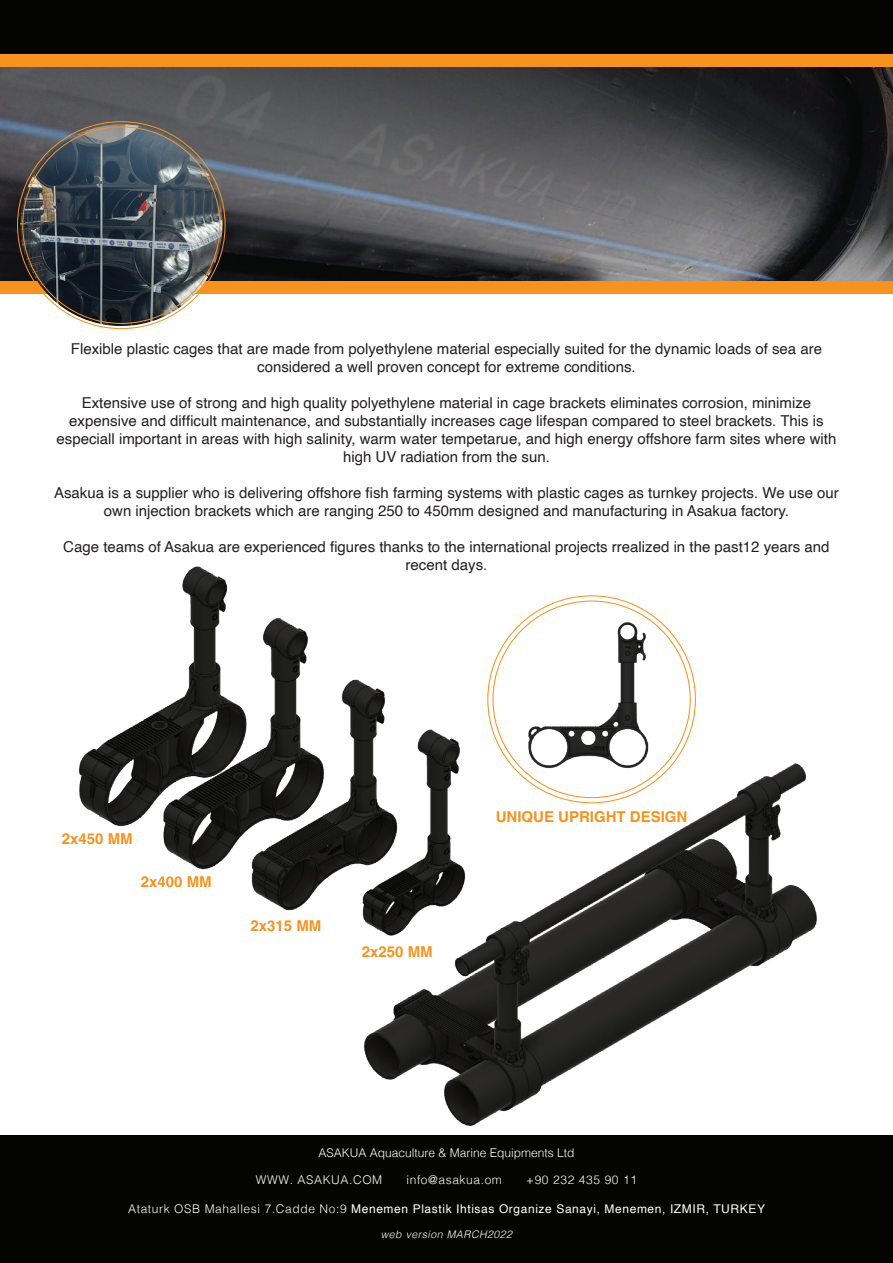
<style>
.page{position:relative;width:893px;height:1263px;background:#fff}
.page>*{position:absolute;margin:0;border:0;box-sizing:border-box;transform-origin:0 0}
.t1{font:15px/18px "Helvetica";color:#231f20;text-align:center}
.t2{font:700 15px "Helvetica";color:#f7931d}
.t3{font:12px "Helvetica";letter-spacing:.05em;color:#fff}
.t4{font:300 12px "Helvetica";letter-spacing:.05em;color:#fff}
.t5{font:300 12px "Helvetica";color:#fff}
.t6{font:italic 300 10.5px "Helvetica";letter-spacing:.05em;color:#fff}
.s1{font-weight:300}
</style>
<div class="page">
<img style="left:79px;top:566px;width:571px;height:304px">
<img style="left:249px;top:754px;width:644px;height:382px">
<div style="left:0;top:1136px;width:893px;height:127px;background:#040503"></div>
<img style="left:0;top:67px;width:893px;height:214px">
<div style="left:0;top:0;width:893px;height:54px;background:#040503"></div>
<div style="left:0;top:54px;width:893px;height:13px;background:#f7931d"></div>
<div style="left:0;top:281px;width:893px;height:13px;background:#f7931d"></div>
<img style="left:20px;top:124px;width:202px;height:202px;border-radius:101px">
<img style="left:490px;top:613px;width:203px;height:172px">
<p class="t1" style="left:71px;top:340px;width:753px">Flexible plastic cages that are made from polyethylene material especially suited for the dynamic loads of sea are considered a well proven concept for extreme conditions.</p>
<p class="t1" style="left:57px;top:394px;width:781px">Extensive use of strong and high quality polyethylene material in cage brackets eliminates corrosion, minimize expensive and difficult maintenance, and substantially increases cage lifespan compared to steel brackets. This is especiall important in areas with high salinity, warm water tempetarue, and high energy offshore farm sites where with high UV radiation from the sun.</p>
<p class="t1" style="left:54px;top:484px;width:786px">Asakua is a supplier who is delivering offshore fish farming systems with plastic cages as turnkey projects. We use our own injection brackets which are ranging 250 to 450mm designed and manufacturing in Asakua factory.</p>
<p class="t1" style="left:63px;top:538px;width:768px">Cage teams of Asakua are experienced figures thanks to the international projects rrealized in the past12 years and recent days.</p>
<p class="t2" style="left:62px;top:829px;width:72px">2x450 MM</p>
<p class="t2" style="left:141px;top:873px;width:72px">2x400 MM</p>
<p class="t2" style="left:251px;top:916px;width:72px">2x315 MM</p>
<p class="t2" style="left:362px;top:943px;width:72px">2x250 MM</p>
<p class="t2" style="left:496px;top:807px;width:193px">UNIQUE UPRIGHT DESIGN</p>
<p class="t5" style="left:318px;top:1142px;width:258px">ASAKUA Aquaculture &amp; Marine Equipments Ltd</p>
<p class="t4" style="left:256px;top:1169px;width:128px">WWW. ASAKUA.COM</p>
<p class="t4" style="left:406px;top:1169px;width:97px">info@asakua.om</p>
<p class="t4" style="left:526px;top:1169px;width:112px">+90 232 435 90 11</p>
<p class="t3" style="left:128px;top:1199px;width:638px"><span class="s1">Ataturk OSB Mahallesi 7.Cadde No:9</span> Menemen Plastik Ihtisas Organize Sanayi, Menemen, IZMIR, TURKEY</p>
<p class="t6" style="left:381px;top:1225px;width:133px">web version MARCH2022</p>
</div>
